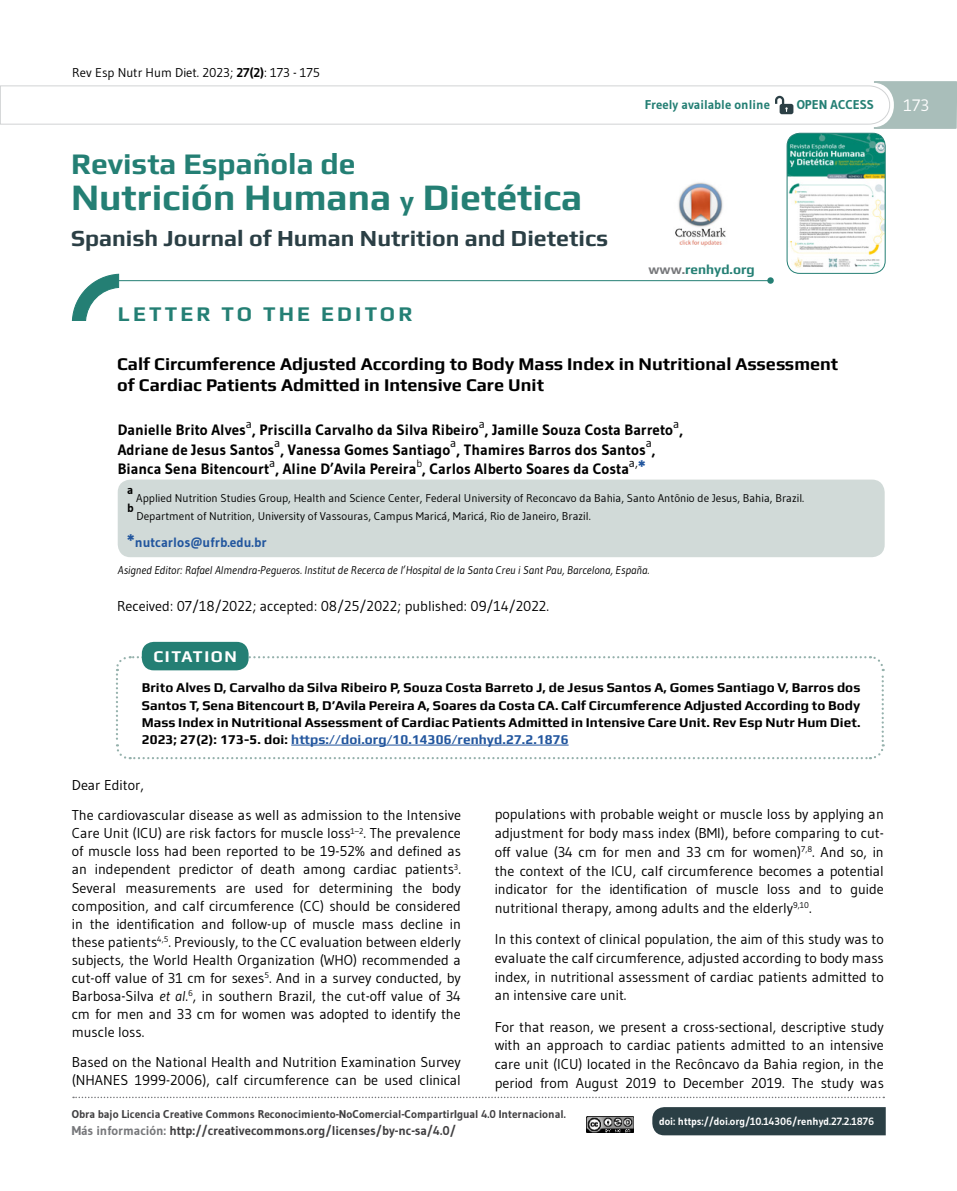
<style>
.page{position:relative;width:957px;height:1191px;background:#fff}
.page>*{position:absolute;margin:0;border:0;box-sizing:border-box;transform-origin:0 0}
.t1{font:700 37.5px "Play";color:#247f74}
.t2{font:700 30px "Play";color:#247f74}
.t3{font:700 23.1px "Play";color:#2b3f45}
.t4{font:700 21px "Play";letter-spacing:.15em;color:#247f74}
.t5{font:700 18px/21px "Play";color:#000}
.t6{font:700 16.5px "Play";letter-spacing:.1em;color:#fff}
.t7{font:16.5px "Gudea";color:#fff}
.t8{font:700 15px "Gudea";color:#000}
.t9{font:14.25px/18px "Gudea";color:#000;text-align:justify}
.t10{font:700 13.5px/17.2px "Play";letter-spacing:.005em;color:#000;text-align:justify}
.t11{font:700 13.5px "Gudea";color:#22569e}
.t12{font:700 13.5px "Play";color:#247f74}
.t13{font:700 12.75px "Gudea";color:#414042}
.t14{font:12.75px "Gudea";color:#000}
.t15{font:700 12.75px "Gudea";color:#247f74}
.t16{font:12px "Gudea";color:#000}
.t17{font:700 12px "Gudea";color:#000}
.t18{font:11.25px "Gudea";color:#000}
.t19{font:italic 11.25px "Gudea";color:#000}
.t20{font:700 11.25px "Gudea";color:#414042}
.t21{font:700 10.5px "Gudea";letter-spacing:-.005em;color:#fff}
.t22{font:10.5px "Gudea";color:#000}
.s1{font-weight:700}
.s2{font-size:27px}
.s3{color:#77787b}
.s4{font-weight:700;font-size:18px;color:#22569e}
.s5{font-size:18px}
.s6{color:#22569e}
.s7{font-style:italic}
</style>
<div class="page">
<img style="left:787px;top:133px;width:98px;height:139px">
<div style="left:786px;top:133px;width:99px;height:141px;border:1px solid #247f74;border-radius:13px"></div>
<svg style="left:73px;top:1096px;width:811px;height:2px"></svg>
<hr style="left:105px;top:280px;width:665px;height:1px;background:#247f74">
<svg style="left:71px;top:273px;width:49px;height:48px"></svg>
<svg style="left:767px;top:277px;width:7px;height:7px"></svg>
<div style="left:118px;top:479px;width:766px;height:78px;background:#d1dad8;border-radius:13px"></div>
<svg style="left:0;top:81px;width:957px;height:48px"></svg>
<img style="left:675px;top:182px;width:51px;height:65px">
<img style="left:586px;top:1116px;width:47px;height:16px">
<div style="left:652px;top:1107px;width:233px;height:28px;background:#2b3f45"></div>
<svg style="left:115px;top:655px;width:770px;height:105px"></svg>
<hr style="left:291px;top:744px;width:277px;height:1px;background:#22569e">
<div style="left:142px;top:642px;width:107px;height:28px;background:#247f74;border-radius:12px"></div>
<p class="t14" style="left:72px;top:65px;width:249px">Rev Esp Nutr Hum Diet. 2023; <span class="s1">27(2)</span>: 173 - 175</p>
<h2 class="t2" style="left:71px;top:146px;width:286px">Revista Española de</h2>
<h1 class="t1" style="left:71px;top:175px;width:513px">Nutrición Humana <span class="s2">y</span> Dietética</h1>
<h3 class="t3" style="left:71px;top:224px;width:539px">Spanish Journal of Human Nutrition and Dietetics</h3>
<h3 class="t4" style="left:118px;top:301px;width:296px">LETTER TO THE EDITOR</h3>
<p class="t15" style="left:644px;top:96px;width:127px">Freely available online</p>
<p class="t15" style="left:796px;top:97px;width:79px">OPEN ACCESS</p>
<p class="t12" style="left:648px;top:262px;width:108px"><span class="s3">www.</span>renhyd.org</p>
<p class="t5" style="left:117px;top:353px;width:722px">Calf Circumference Adjusted According to Body Mass Index in Nutritional Assessment of Cardiac Patients Admitted in Intensive Care Unit</p>
<p class="t8" style="left:118px;top:420px;width:567px">Danielle Brito Alves , Priscilla Carvalho da Silva Ribeiro , Jamille Souza Costa Barreto ,</p>
<p class="t16" style="left:246px;top:416px;width:8px">a</p>
<p class="t16" style="left:479px;top:416px;width:8px">a</p>
<p class="t16" style="left:673px;top:416px;width:8px">a</p>
<p class="t8" style="left:118px;top:440px;width:539px">Adriane de Jesus Santos , Vanessa Gomes Santiago , Thamires Barros dos Santos ,</p>
<p class="t16" style="left:274px;top:435px;width:8px">a</p>
<p class="t16" style="left:450px;top:435px;width:8px">a</p>
<p class="t16" style="left:646px;top:435px;width:8px">a</p>
<p class="t8" style="left:118px;top:459px;width:512px">Bianca Sena Bitencourt , Aline D’Avila Pereira , Carlos Alberto Soares da Costa</p>
<p class="t16" style="left:269px;top:455px;width:8px">a</p>
<p class="t22" style="left:416px;top:456px;width:7px">b</p>
<p class="t16" style="left:629px;top:455px;width:18px">a,<span class="s4">*</span></p>
<p class="t17" style="left:127px;top:482px;width:8px">a</p>
<p class="t18" style="left:136px;top:491px;width:669px">Applied Nutrition Studies Group, Health and Science Center, Federal University of Reconcavo da Bahia, Santo Antônio de Jesus, Bahia, Brazil.</p>
<p class="t17" style="left:127px;top:500px;width:8px">b</p>
<p class="t18" style="left:136px;top:508px;width:456px">Department of Nutrition, University of Vassouras, Campus Maricá, Maricá, Rio de Janeiro, Brazil.</p>
<p class="t11" style="left:127px;top:534px;width:141px"><span class="s5">*</span>nutcarlos@ufrb.edu.br</p>
<p class="t19" style="left:118px;top:563px;width:533px">Asigned Editor: Rafael Almendra-Pegueros. Institut de Recerca de l’Hospital de la Santa Creu i Sant Pau, Barcelona, España.</p>
<p class="t9" style="left:117px;top:597px;width:433px">Received: 07/18/2022; accepted: 08/25/2022; published: 09/14/2022.</p>
<p class="t6" style="left:153px;top:646px;width:85px">CITATION</p>
<p class="t10" style="left:142px;top:679px;width:720px">Brito Alves D, Carvalho da Silva Ribeiro P, Souza Costa Barreto J, de Jesus Santos A, Gomes Santiago V, Barros dos Santos T, Sena Bitencourt B, D’Avila Pereira A, Soares da Costa CA. Calf Circumference Adjusted According to Body Mass Index in Nutritional Assessment of Cardiac Patients Admitted in Intensive Care Unit. Rev Esp Nutr Hum Diet.<br>2023; 27(2): 173-5. doi: <span class="s6">https://doi.org/10.14306/renhyd.27.2.1876</span></p>
<p class="t9" style="left:72px;top:769px;width:391px;line-height:30.8px">Dear Editor,<br>The cardiovascular disease as well as admission to the Intensive</p>
<p class="t9" style="left:72px;top:824px;width:391px">Care Unit (ICU) are risk factors for muscle loss<sup>1–2</sup>. The prevalence of muscle loss had been reported to be 19-52% and defined as an independent predictor of death among cardiac patients<sup>3</sup>.<br>Several measurements are used for determining the body composition, and calf circumference (CC) should be considered in the identification and follow-up of muscle mass decline in these patients<sup>4,5</sup>. Previously, to the CC evaluation between elderly subjects, the World Health Organization (WHO) recommended a cut-off value of 31 cm for sexes<sup>5</sup>. And in a survey conducted, by Barbosa-Silva <span class="s7">et al</span>.<sup>6</sup>, in southern Brazil, the cut-off value of 34 cm for men and 33 cm for women was adopted to identify the muscle loss.</p>
<p class="t9" style="left:72px;top:1053px;width:391px">Based on the National Health and Nutrition Examination Survey (NHANES 1999-2006), calf circumference can be used clinical</p>
<p class="t9" style="left:495px;top:805px;width:391px;line-height:18.6px">populations with probable weight or muscle loss by applying an adjustment for body mass index (BMI), before comparing to cut&shy;off value (34 cm for men and 33 cm for women)<sup>7,8</sup>. And so, in the context of the ICU, calf circumference becomes a potential indicator for the identification of muscle loss and to guide nutritional therapy, among adults and the elderly<sup>9,10</sup>.</p>
<p class="t9" style="left:495px;top:929px;width:391px;line-height:18.6px">In this context of clinical population, the aim of this study was to evaluate the calf circumference, adjusted according to body mass index, in nutritional assessment of cardiac patients admitted to an intensive care unit.</p>
<p class="t9" style="left:495px;top:1017px;width:391px;line-height:18.6px">For that reason, we present a cross-sectional, descriptive study with an approach to cardiac patients admitted to an intensive care unit (ICU) located in the Recôncavo da Bahia region, in the period from August 2019 to December 2019. The study was</p>
<p class="t20" style="left:72px;top:1106px;width:495px">Obra bajo Licencia Creative Commons Reconocimiento-NoComercial-CompartirIgual 4.0 Internacional.</p>
<p class="t13" style="left:72px;top:1122px;width:386px"><span class="s3">Más información:</span> http://creativecommons.org/licenses/by-nc-sa/4.0/</p>
<p class="t21" style="left:659px;top:1114px;width:217px">doi: https://doi.org/10.14306/renhyd.27.2.1876</p>
<p class="t7" style="left:903px;top:95px;width:27px">173</p>
</div>
